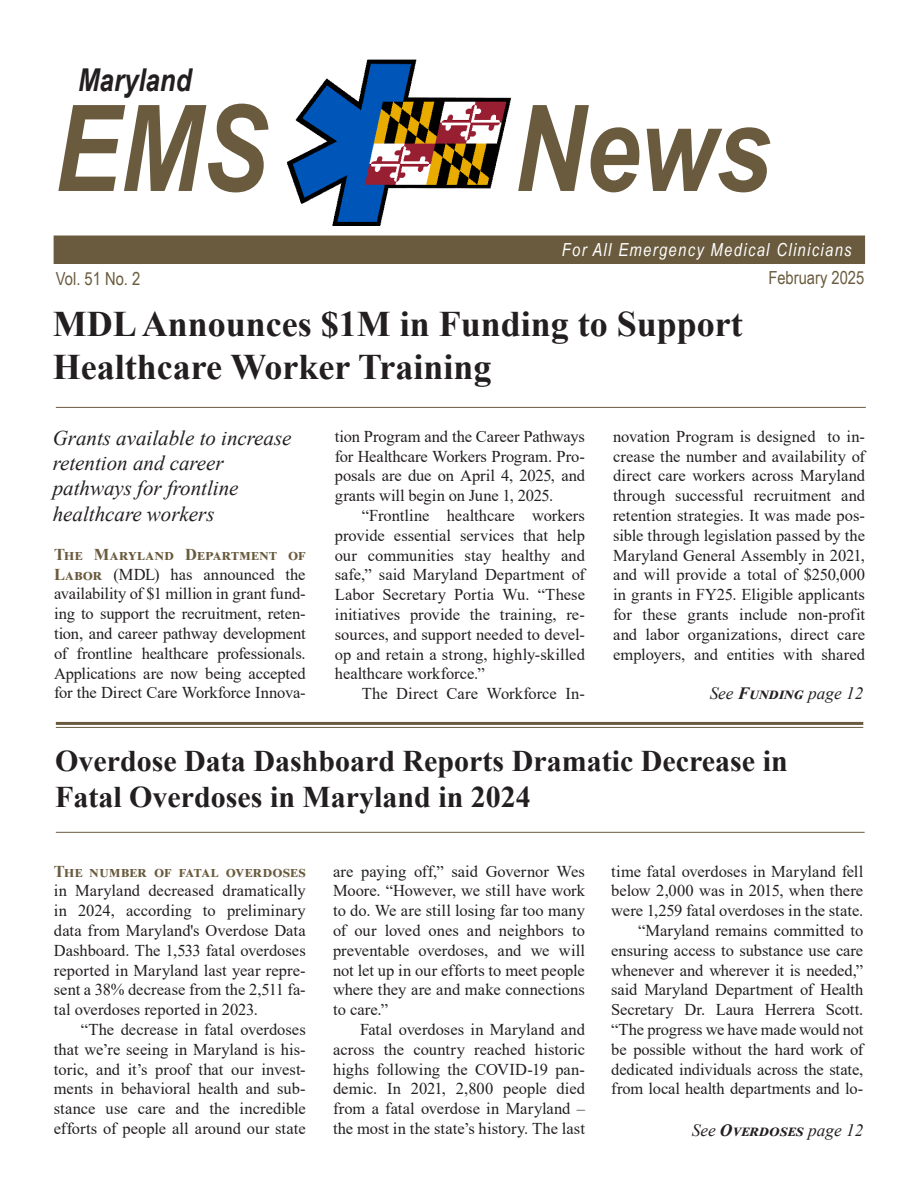
<style>
.page{position:relative;width:918px;height:1188px;background:#fff}
.page>*{position:absolute;margin:0;border:0;box-sizing:border-box;transform-origin:0 0}
.t1{font:italic 700 120px "Arial Narrow";color:#6a5b3e}
.Header1{font:700 36px/43.2px "Times New Roman";color:#231f20}
.t2{font:italic 700 31.5px "Arial Narrow";color:#231f20}
.Header1-2{font:700 30px "Times New Roman";color:#231f20}
.Header1-3{font:italic 21px/25.2px "Times New Roman";color:#231f20}
.t3{font:italic 18px "Arial Narrow";letter-spacing:.075em;color:#fff}
.t4{font:18px "Arial Narrow";color:#6a5b3e}
.Body_Copy{font:italic 17.25px "Times New Roman";color:#231f20}
.EMS_News___Body{font:16.5px/19.8px "Times New Roman";color:#231f20;text-align:justify}
.s1{font-weight:700;color:#6a5b3e}
.s2{font-weight:700}
</style>
<div class="page">
<div style="left:54px;top:236px;width:811px;height:28px;background:#6a5b3e"></div>
<img style="left:286px;top:59px;width:225px;height:167px">
<hr style="left:56px;top:407px;width:810px;height:1px;background:#6a5b3e">
<hr style="left:56px;top:722px;width:807px;height:3px;background:#6a5b3e">
<hr style="left:56px;top:727px;width:807px;height:1px;background:#6a5b3e">
<hr style="left:56px;top:832px;width:809px;height:1px;background:#6a5b3e">
<p class="t2" style="left:78px;top:56px;width:115px">Maryland</p>
<p class="t1" style="left:54px;top:58px;width:215px">EMS</p>
<p class="t1" style="left:514px;top:58px;width:259px">News</p>
<p class="t3" style="left:562px;top:237px;width:291px">For All Emergency Medical Clinicians</p>
<p class="t4" style="left:56px;top:266px;width:86px">Vol. 51 No. 2</p>
<p class="t4" style="left:768px;top:265px;width:97px">February 2025</p>
<p class="Header1" style="left:53px;top:301px;width:692px">MDL Announces $1M in Funding to Support<br>Healthcare Worker Training</p>
<p class="Header1-3" style="left:53px;top:425px;width:240px">Grants available to increase retention and career</p>
<p class="Header1-3" style="left:53px;top:475px;width:187px">pathways for frontline</p>
<p class="Header1-3" style="left:53px;top:500px;width:163px">healthcare workers</p>
<p class="EMS_News___Body" style="left:54px;top:544px;width:253px"><span class="s1">The Maryland Department of Labor</span> (MDL) has announced the availability of $1 million in grant fund&shy;ing to support the recruitment, reten&shy;tion, and career pathway development of frontline healthcare professionals.<br>Applications are now being accepted for the Direct Care Workforce Innova-</p>
<p class="EMS_News___Body" style="left:335px;top:426px;width:252px">tion Program and the Career Pathways for Healthcare Workers Program. Pro&shy;posals are due on April 4, 2025, and grants will begin on June 1, 2025.</p>
<p class="EMS_News___Body" style="left:335px;top:505px;width:252px;text-indent:27px">“Frontline healthcare workers provide essential services that help our communities stay healthy and safe,” said Maryland Department of Labor Secretary Portia Wu. “These initiatives provide the training, re&shy;sources, and support needed to devel&shy;op and retain a strong, highly-skilled healthcare workforce.”</p>
<p class="EMS_News___Body" style="left:362px;top:683px;width:225px">The Direct Care Workforce In-</p>
<p class="EMS_News___Body" style="left:613px;top:426px;width:254px">novation Program is designed to in&shy;crease the number and availability of direct care workers across Maryland through successful recruitment and retention strategies. It was made pos&shy;sible through legislation passed by the Maryland General Assembly in 2021, and will provide a total of $250,000 in grants in FY25. Eligible applicants for these grants include non-profit and labor organizations, direct care employers, and entities with shared</p>
<p class="Body_Copy" style="left:710px;top:681px;width:155px">See <span class="s2">Funding</span> page 12</p>
<p class="Header1-2" style="left:55px;top:739px;width:734px">Overdose Data Dashboard Reports Dramatic Decrease in</p>
<p class="Header1-2" style="left:55px;top:775px;width:477px">Fatal Overdoses in Maryland in 2024</p>
<p class="EMS_News___Body" style="left:54px;top:861px;width:254px"><span class="s1">The number of fatal overdoses </span>in Maryland decreased dramatically in 2024, according to preliminary data from Maryland's Overdose Data Dashboard. The 1,533 fatal overdoses reported in Maryland last year repre&shy;sent a 38% decrease from the 2,511 fa&shy;tal overdoses reported in 2023.</p>
<p class="EMS_News___Body" style="left:54px;top:1019px;width:254px;text-indent:27px">“The decrease in fatal overdoses that we’re seeing in Maryland is his&shy;toric, and it’s proof that our invest&shy;ments in behavioral health and sub&shy;stance use care and the incredible efforts of people all around our state</p>
<p class="EMS_News___Body" style="left:333px;top:861px;width:254px">are paying off,” said Governor Wes Moore. “However, we still have work to do. We are still losing far too many of our loved ones and neighbors to preventable overdoses, and we will not let up in our efforts to meet people where they are and make connections to care.”</p>
<p class="EMS_News___Body" style="left:333px;top:1019px;width:254px;text-indent:27px">Fatal overdoses in Maryland and across the country reached historic highs following the COVID-19 pan&shy;demic. In 2021, 2,800 people died from a fatal overdose in Maryland – the most in the state’s history. The last</p>
<p class="EMS_News___Body" style="left:611px;top:861px;width:254px">time fatal overdoses in Maryland fell below 2,000 was in 2015, when there were 1,259 fatal overdoses in the state.</p>
<p class="EMS_News___Body" style="left:611px;top:920px;width:254px;text-indent:27px">“Maryland remains committed to ensuring access to substance use care whenever and wherever it is needed,” said Maryland Department of Health Secretary Dr. Laura Herrera Scott. “The progress we have made would not be possible without the hard work of dedicated individuals across the state, from local health departments and lo-</p>
<p class="Body_Copy" style="left:692px;top:1118px;width:173px">See <span class="s2">Overdoses</span> page 12</p>
</div>
